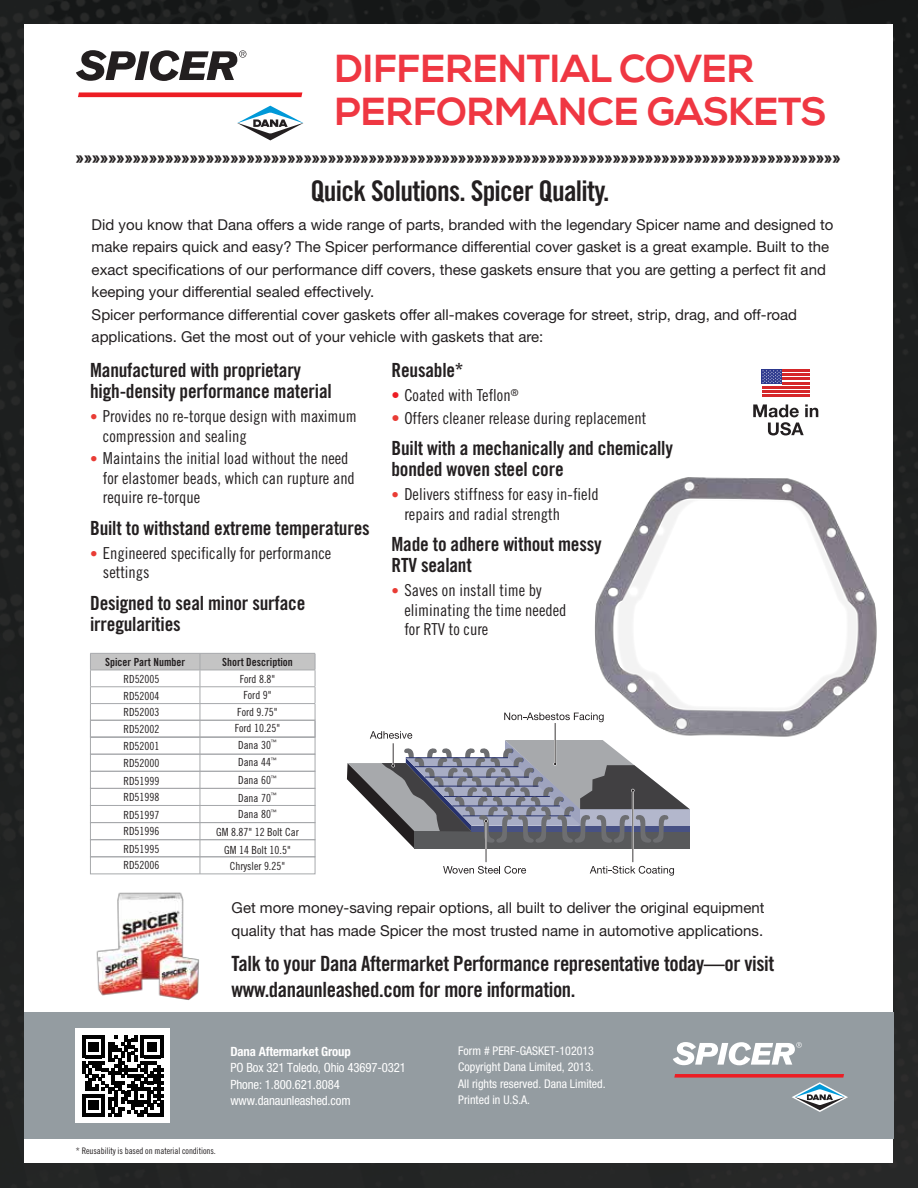
<style>
.page{position:relative;width:918px;height:1188px;background:#fff}
.page>*{position:absolute;margin:0;border:0;box-sizing:border-box;transform-origin:0 0}
.t1{font:800 39px/43.5px "Nexa";letter-spacing:-.025em;color:#ef3742}
.t2{font:28.5px "Trade Gothic Bold Cond Twenty";letter-spacing:-.025em;color:#231f20}
.t3{font:21px/25.5px "Trade Gothic Bold Cond Twenty";letter-spacing:-.02em;color:#231f20}
.t4{font:19.5px/21px "Trade Gothic Bold Cond Twenty";letter-spacing:-.01em;color:#231f20}
.t5{font:16.5px/19.5px "Trade Gothic Cond Eighteen";color:#231f20}
.t6{font:800 16.5px "Nexa";color:#231f20}
.t7{font:15px/22.5px "Helvetica Neue";color:#231f20}
.t8{font:condensed 12.75px/16.5px "Helvetica Neue";letter-spacing:-.01em;color:#fff}
.t9{font:700 condensed 12.75px "Helvetica Neue";letter-spacing:-.01em;color:#fff}
.t10{font:condensed 12px/16.5px "Helvetica Neue";color:#fff}
.t11{font:11.25px/17.7px "Trade Gothic Cond Eighteen";color:#231f20}
.t12{font:11.25px "Trade Gothic Bold Cond Twenty";color:#231f20}
.t13{font:9px "Trade Gothic Cond Eighteen";letter-spacing:-.01em;color:#231f20}
.s1{font-family:"Helvetica Neue";font-size:15px;color:#e93c35}
.s2{color:#ed1d24}
.s3{color:#e93c35}
</style>
<div class="page">
<img style="left:0;top:0;width:918px;height:1188px">
<div style="left:25px;top:25px;width:868px;height:1138px;background:#fff"></div>
<svg style="left:76px;top:50px;width:170px;height:31px"></svg>
<svg style="left:78px;top:92px;width:226px;height:49px"></svg>
<div style="left:24px;top:1013px;width:870px;height:126px;background:#949ca1"></div>
<svg style="left:673px;top:1042px;width:129px;height:23px"></svg>
<svg style="left:674px;top:1074px;width:174px;height:38px"></svg>
<div style="left:75px;top:1029px;width:95px;height:94px;background:#fff"></div>
<svg style="left:82px;top:1035px;width:81px;height:82px"></svg>
<hr style="left:160px;top:1100px;width:3px;height:17px;background:#010101">
<hr style="left:200px;top:721px;width:1px;height:153px;background:#a7a9ac">
<svg style="left:90px;top:653px;width:226px;height:84px"></svg>
<div style="left:90px;top:720px;width:225px;height:17px;border:1px solid #a7a9ac"></div>
<div style="left:90px;top:737px;width:225px;height:17px;border:1px solid #a7a9ac"></div>
<div style="left:90px;top:754px;width:225px;height:18px;border:1px solid #a7a9ac"></div>
<div style="left:90px;top:771px;width:225px;height:18px;border:1px solid #a7a9ac"></div>
<div style="left:90px;top:788px;width:225px;height:18px;border:1px solid #a7a9ac"></div>
<div style="left:90px;top:805px;width:225px;height:18px;border:1px solid #a7a9ac"></div>
<div style="left:90px;top:822px;width:225px;height:18px;border:1px solid #a7a9ac"></div>
<div style="left:90px;top:839px;width:225px;height:18px;border:1px solid #a7a9ac"></div>
<div style="left:90px;top:857px;width:225px;height:17px;border:1px solid #a7a9ac"></div>
<img style="left:87px;top:892px;width:126px;height:121px">
<img style="left:504px;top:450px;width:414px;height:305px">
<svg style="left:347px;top:713px;width:343px;height:163px"></svg>
<svg style="left:753px;top:369px;width:65px;height:66px"></svg>
<h1 class="t1" style="left:334px;top:47px;width:494px">DIFFERENTIAL COVER<br>PERFORMANCE GASKETS</h1>
<p class="t6" style="left:76px;top:148px;width:767px">»»»»»»»»»»»»»»»»»»»»»»»»»»»»»»»»»»»»»»»»»»»»»»»»»»»»»»»»»»»»»»»»»»»»»»»»»»»»»»»»»»»»»»»»»»»»»»</p>
<h2 class="t2" style="left:310px;top:174px;width:301px">Quick Solutions. Spicer Quality.</h2>
<p class="t7" style="left:92px;top:213px;width:743px">Did you know that Dana offers a wide range of parts, branded with the legendary Spicer name and designed to make repairs quick and easy? The Spicer performance differential cover gasket is a great example. Built to the exact specifications of our performance diff covers, these gaskets ensure that you are getting a perfect fit and keeping your differential sealed effectively.<br>Spicer performance differential cover gaskets offer all-makes coverage for street, strip, drag, and off-road applications. Get the most out of your vehicle with gaskets that are:</p>
<h3 class="t4" style="left:90px;top:360px;width:243px">Manufactured with proprietary high-density performance material</h3>
<p class="t5" style="left:103px;top:406px;width:255px;text-indent:-13px"><span class="s1">•</span> Provides no re-torque design with maximum compression and sealing</p>
<p class="t5" style="left:103px;top:448px;width:254px;text-indent:-13px"><span class="s1">•</span> Maintains the initial load without the need for elastomer beads, which can rupture and require re-torque</p>
<h3 class="t4" style="left:90px;top:517px;width:281px">Built to withstand extreme temperatures</h3>
<p class="t5" style="left:103px;top:543px;width:230px;text-indent:-13px"><span class="s1">•</span> Engineered specifically for performance settings</p>
<h3 class="t4" style="left:90px;top:592px;width:217px">Designed to seal minor surface irregularities</h3>
<p class="t12" style="left:105px;top:655px;width:82px">Spicer Part Number</p>
<p class="t12" style="left:222px;top:655px;width:72px">Short Description</p>
<p class="t11" style="left:123px;top:670px;width:38px">RD52005</p>
<p class="t11" style="left:240px;top:671px;width:37px;line-height:15.9px;text-align:center">Ford 8.8"<br>Ford 9"</p>
<p class="t11" style="left:235px;top:704px;width:47px;line-height:16px">Ford 9.75"<br>Ford 10.25"<br>Dana 30<sup>™</sup></p>
<p class="t11" style="left:238px;top:753px;width:40px;text-align:justify">Dana 44<sup>™ </sup>Dana 60<sup>™ </sup>Dana 70<sup>™</sup></p>
<p class="t11" style="left:216px;top:805px;width:84px;text-align:center">Dana 80<sup>™<br></sup>GM 8.87" 12 Bolt Car<br>GM 14 Bolt 10.5"</p>
<p class="t11" style="left:230px;top:857px;width:57px">Chrysler 9.25"</p>
<p class="t11" style="left:123px;top:687px;width:38px;line-height:17.1px;text-align:justify">RD52004<br>RD52003<br>RD52002<br>RD52001<br>RD52000<br>RD51999</p>
<p class="t11" style="left:123px;top:788px;width:38px">RD51998<br>RD51997</p>
<p class="t11" style="left:123px;top:822px;width:38px">RD51996<br>RD51995</p>
<p class="t11" style="left:123px;top:856px;width:38px">RD52006</p>
<h3 class="t4" style="left:392px;top:360px;width:74px">Reusable*</h3>
<p class="t5" style="left:392px;top:385px;width:128px"><span class="s2">•</span> Coated with Teflon<sup>®</sup></p>
<p class="t5" style="left:392px;top:408px;width:256px"><span class="s3">•</span> Offers cleaner release during replacement</p>
<h3 class="t4" style="left:392px;top:438px;width:283px">Built with a mechanically and chemically bonded woven steel core</h3>
<p class="t5" style="left:404px;top:484px;width:196px;text-indent:-13px"><span class="s1">•</span> Delivers stiffness for easy in-field repairs and radial strength</p>
<h3 class="t4" style="left:392px;top:534px;width:212px">Made to adhere without messy<br>RTV sealant</h3>
<p class="t5" style="left:404px;top:580px;width:164px;text-indent:-13px"><span class="s1">•</span> Saves on install time by eliminating the time needed for RTV to cure</p>
<p class="t7" style="left:232px;top:896px;width:534px">Get more money-saving repair options, all built to deliver the original equipment quality that has made Spicer the most trusted name in automotive applications.</p>
<h3 class="t3" style="left:232px;top:951px;width:544px">Talk to your Dana Aftermarket Performance representative today—or visit www.danaunleashed.com for more information.</h3>
<p class="t9" style="left:230px;top:1043px;width:122px">Dana Aftermarket Group</p>
<p class="t8" style="left:230px;top:1059px;width:177px">PO Box 321 Toledo, Ohio 43697-0321<br>Phone: 1.800.621.8084 www.danaunleashed.com</p>
<p class="t13" style="left:76px;top:1145px;width:141px">* Reusability is based on material conditions.</p>
<p class="t10" style="left:458px;top:1042px;width:149px">Form # PERF-GASKET-102013<br>Copyright Dana Limited, 2013.<br>All rights reserved. Dana Limited.<br>Printed in U.S.A.</p>
</div>
